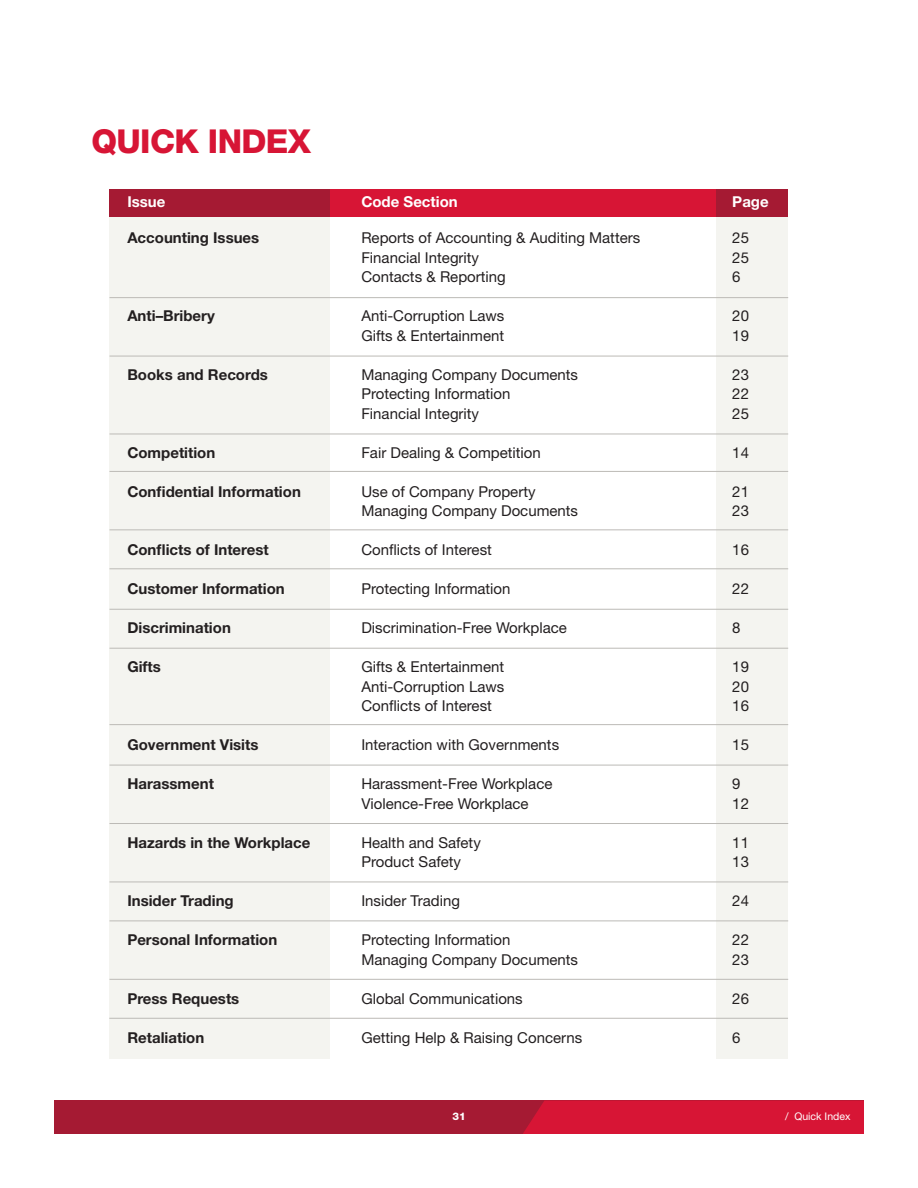
<style>
.page{position:relative;width:918px;height:1188px;background:#fff}
.page>*{position:absolute;margin:0;border:0;box-sizing:border-box;transform-origin:0 0}
.t1{font:800 33px "Helvetica Neue LT Std";letter-spacing:-.02em;color:#d71535}
.t2{font:15px/19.5px "Helvetica Neue LT Std";color:#231f20}
.t3{font:700 15px "Helvetica Neue LT Std";color:#231f20}
.t4{font:700 15px "Helvetica Neue LT Std";color:#fff}
.t5{font:10.5px "Helvetica Neue LT Std";color:#fff}
.t6{font:800 10.5px "Helvetica Neue LT Std";color:#fff}
</style>
<div class="page">
<div style="left:717px;top:217px;width:71px;height:841px;background:#f4f4f0"></div>
<div style="left:109px;top:217px;width:220px;height:841px;background:#f4f4f0"></div>
<hr style="left:110px;top:568px;width:678px;height:1px;background:#bcbab6">
<hr style="left:110px;top:609px;width:678px;height:1px;background:#bcbab6">
<hr style="left:110px;top:648px;width:678px;height:1px;background:#bcbab6">
<div style="left:110px;top:189px;width:220px;height:28px;background:#a51a33"></div>
<div style="left:330px;top:189px;width:387px;height:28px;background:#d71535"></div>
<div style="left:717px;top:189px;width:71px;height:28px;background:#a51a33"></div>
<hr style="left:110px;top:724px;width:678px;height:1px;background:#bcbab6">
<hr style="left:110px;top:765px;width:678px;height:1px;background:#bcbab6">
<hr style="left:110px;top:823px;width:678px;height:1px;background:#bcbab6">
<hr style="left:110px;top:882px;width:678px;height:1px;background:#bcbab6">
<hr style="left:110px;top:921px;width:678px;height:1px;background:#bcbab6">
<hr style="left:110px;top:979px;width:678px;height:1px;background:#bcbab6">
<hr style="left:109px;top:1018px;width:679px;height:1px;background:#bcbab6">
<hr style="left:110px;top:471px;width:678px;height:1px;background:#bcbab6">
<hr style="left:110px;top:356px;width:678px;height:1px;background:#bcbab6">
<hr style="left:110px;top:529px;width:678px;height:1px;background:#bcbab6">
<hr style="left:110px;top:434px;width:678px;height:1px;background:#bcbab6">
<hr style="left:110px;top:297px;width:678px;height:1px;background:#bcbab6">
<div style="left:54px;top:1101px;width:810px;height:33px;background:#a51a33"></div>
<div style="left:523px;top:1101px;width:341px;height:33px;background:#d71535"></div>
<p class="t1" style="left:92px;top:122px;width:221px">QUICK INDEX</p>
<p class="t4" style="left:127px;top:192px;width:40px">Issue</p>
<p class="t4" style="left:361px;top:192px;width:98px">Code Section</p>
<p class="t4" style="left:732px;top:192px;width:38px">Page</p>
<p class="t2" style="left:732px;top:228px;width:18px">25</p>
<p class="t2" style="left:732px;top:247px;width:18px">25</p>
<p class="t2" style="left:732px;top:267px;width:10px">6</p>
<p class="t2" style="left:732px;top:306px;width:18px">20</p>
<p class="t2" style="left:732px;top:325px;width:18px">19</p>
<p class="t2" style="left:732px;top:364px;width:18px">23</p>
<p class="t2" style="left:732px;top:384px;width:18px">22</p>
<p class="t2" style="left:732px;top:403px;width:18px">25</p>
<p class="t2" style="left:732px;top:442px;width:18px">14</p>
<p class="t2" style="left:732px;top:481px;width:18px">21</p>
<p class="t2" style="left:732px;top:501px;width:18px">23</p>
<p class="t2" style="left:732px;top:540px;width:18px">16</p>
<p class="t2" style="left:732px;top:579px;width:18px">22</p>
<p class="t2" style="left:732px;top:618px;width:10px">8</p>
<p class="t2" style="left:732px;top:657px;width:18px">19</p>
<p class="t2" style="left:732px;top:676px;width:18px">20</p>
<p class="t2" style="left:732px;top:696px;width:18px">16</p>
<p class="t2" style="left:732px;top:735px;width:18px">15</p>
<p class="t2" style="left:732px;top:774px;width:10px">9</p>
<p class="t2" style="left:732px;top:793px;width:18px">12</p>
<p class="t2" style="left:732px;top:832px;width:18px">11</p>
<p class="t2" style="left:732px;top:852px;width:18px">13</p>
<p class="t2" style="left:732px;top:891px;width:18px">24</p>
<p class="t2" style="left:732px;top:930px;width:18px">22</p>
<p class="t2" style="left:732px;top:949px;width:18px">23</p>
<p class="t2" style="left:732px;top:988px;width:18px">26</p>
<p class="t2" style="left:732px;top:1027px;width:10px">6</p>
<p class="t2" style="left:361px;top:228px;width:280px">Reports of Accounting &amp; Auditing Matters</p>
<p class="t2" style="left:361px;top:247px;width:119px">Financial Integrity</p>
<p class="t2" style="left:361px;top:267px;width:146px">Contacts &amp; Reporting</p>
<p class="t2" style="left:361px;top:306px;width:145px">Anti-Corruption Laws</p>
<p class="t2" style="left:361px;top:325px;width:144px">Gifts &amp; Entertainment</p>
<p class="t2" style="left:361px;top:364px;width:218px">Managing Company Documents</p>
<p class="t2" style="left:361px;top:384px;width:151px">Protecting Information</p>
<p class="t2" style="left:361px;top:403px;width:119px">Financial Integrity</p>
<p class="t2" style="left:361px;top:442px;width:181px">Fair Dealing &amp; Competition</p>
<p class="t2" style="left:361px;top:481px;width:176px">Use of Company Property</p>
<p class="t2" style="left:361px;top:501px;width:218px">Managing Company Documents</p>
<p class="t2" style="left:361px;top:540px;width:132px">Conflicts of Interest</p>
<p class="t2" style="left:361px;top:579px;width:151px">Protecting Information</p>
<p class="t2" style="left:361px;top:618px;width:207px">Discrimination-Free Workplace</p>
<p class="t2" style="left:361px;top:657px;width:144px">Gifts &amp; Entertainment</p>
<p class="t2" style="left:361px;top:676px;width:145px">Anti-Corruption Laws</p>
<p class="t2" style="left:361px;top:696px;width:132px">Conflicts of Interest</p>
<p class="t2" style="left:361px;top:735px;width:199px">Interaction with Governments</p>
<p class="t2" style="left:361px;top:774px;width:193px">Harassment-Free Workplace</p>
<p class="t2" style="left:361px;top:793px;width:169px">Violence-Free Workplace</p>
<p class="t2" style="left:361px;top:832px;width:121px">Health and Safety</p>
<p class="t2" style="left:361px;top:852px;width:101px">Product Safety</p>
<p class="t2" style="left:361px;top:891px;width:100px">Insider Trading</p>
<p class="t2" style="left:361px;top:930px;width:218px">Protecting Information<br>Managing Company Documents</p>
<p class="t2" style="left:361px;top:988px;width:163px">Global Communications</p>
<p class="t2" style="left:361px;top:1027px;width:222px">Getting Help &amp; Raising Concerns</p>
<p class="t3" style="left:127px;top:228px;width:133px">Accounting Issues</p>
<p class="t3" style="left:127px;top:306px;width:89px">Anti–Bribery</p>
<p class="t3" style="left:127px;top:365px;width:142px">Books and Records</p>
<p class="t3" style="left:127px;top:443px;width:90px">Competition</p>
<p class="t3" style="left:127px;top:482px;width:175px">Confidential Information</p>
<p class="t3" style="left:127px;top:540px;width:143px">Conflicts of Interest</p>
<p class="t3" style="left:127px;top:579px;width:159px">Customer Information</p>
<p class="t3" style="left:127px;top:618px;width:105px">Discrimination</p>
<p class="t3" style="left:127px;top:657px;width:35px">Gifts</p>
<p class="t3" style="left:127px;top:735px;width:133px">Government Visits</p>
<p class="t3" style="left:127px;top:774px;width:88px">Harassment</p>
<p class="t3" style="left:127px;top:833px;width:185px">Hazards in the Workplace</p>
<p class="t3" style="left:127px;top:891px;width:108px">Insider Trading</p>
<p class="t3" style="left:127px;top:930px;width:151px">Personal Information</p>
<p class="t3" style="left:127px;top:989px;width:113px">Press Requests</p>
<p class="t3" style="left:127px;top:1028px;width:78px">Retaliation</p>
<p class="t6" style="left:452px;top:1110px;width:15px">31</p>
<p class="t5" style="left:785px;top:1110px;width:67px">/ Quick Index</p>
</div>
